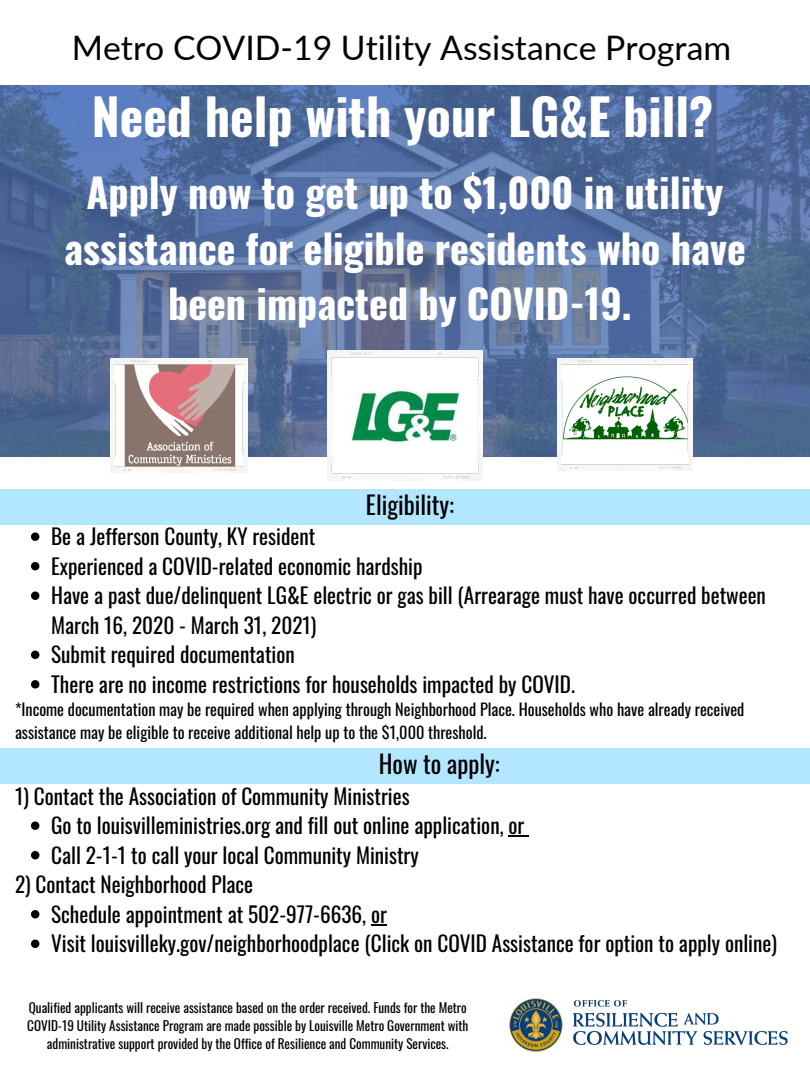
<style>
.page{position:relative;width:810px;height:1080px;background:#fff}
.page>*{position:absolute;margin:0;border:0;box-sizing:border-box;transform-origin:0 0}
.t1{font:700 50px "Oswald";color:#fff}
.t2{font:700 40px/55.8px "Oswald";color:#fff;text-align:center}
.t3{font:33.75px "Lato";color:#000}
.t4{font:24.69px "Oswald";color:#000}
.t5{font:21.25px/29.5px "Oswald";color:#000}
.t6{font:16.25px/22.5px "Oswald";color:#000}
.t7{font:13.12px/18.2px "Oswald";color:#000;text-align:center}
</style>
<div class="page">
<svg style="left:0;top:85px;width:809px;height:372px;background:#546e9c"></svg>
<img style="left:111px;top:359px;width:137px;height:114px">
<img style="left:327px;top:351px;width:156px;height:129px">
<img style="left:558px;top:359px;width:134px;height:111px">
<div style="left:0;top:489px;width:810px;height:36px;background:#b3e6ff"></div>
<svg style="left:31px;top:532px;width:8px;height:9px"></svg>
<svg style="left:31px;top:562px;width:8px;height:8px"></svg>
<svg style="left:31px;top:592px;width:8px;height:8px"></svg>
<svg style="left:31px;top:651px;width:8px;height:8px"></svg>
<svg style="left:31px;top:680px;width:8px;height:9px"></svg>
<div style="left:0;top:748px;width:810px;height:36px;background:#b3e6ff"></div>
<svg style="left:31px;top:821px;width:8px;height:9px"></svg>
<svg style="left:509px;top:836px;width:20px;height:1px"></svg>
<svg style="left:31px;top:851px;width:8px;height:8px"></svg>
<svg style="left:31px;top:910px;width:8px;height:8px"></svg>
<svg style="left:371px;top:924px;width:16px;height:2px"></svg>
<svg style="left:31px;top:940px;width:8px;height:8px"></svg>
<img style="left:509px;top:998px;width:279px;height:54px">
<p class="t3" style="left:72px;top:26px;width:661px">Metro COVID-19 Utility Assistance Program</p>
<p class="t1" style="left:92px;top:78px;width:623px">Need help with your LG&amp;E bill?</p>
<p class="t2" style="left:64px;top:163px;width:683px">Apply now to get up to $1,000 in utility assistance for eligible residents who have been impacted by COVID-19.</p>
<p class="t4" style="left:366px;top:485px;width:89px">Eligibility:</p>
<p class="t5" style="left:51px;top:521px;width:266px">Be a Jefferson County, KY resident</p>
<p class="t5" style="left:51px;top:550px;width:373px">Experienced a COVID-related economic hardship</p>
<p class="t5" style="left:51px;top:580px;width:716px">Have a past due/delinquent LG&amp;E electric or gas bill (Arrearage must have occurred between<br>March 16, 2020 - March 31, 2021)</p>
<p class="t5" style="left:51px;top:639px;width:245px">Submit required documentation</p>
<p class="t5" style="left:51px;top:668px;width:525px">There are no income restrictions for households impacted by COVID.</p>
<p class="t6" style="left:15px;top:698px;width:731px">*Income documentation may be required when applying through Neighborhood Place. Households who have already received assistance may be eligible to receive additional help up to the $1,000 threshold.</p>
<p class="t4" style="left:379px;top:745px;width:122px">How to apply:</p>
<p class="t5" style="left:15px;top:780px;width:396px">1) Contact the Association of Community Ministries</p>
<p class="t5" style="left:51px;top:810px;width:475px">Go to louisvilleministries.org and fill out online application, or</p>
<p class="t5" style="left:51px;top:839px;width:369px">Call 2-1-1 to call your local Community Ministry</p>
<p class="t5" style="left:51px;top:898px;width:337px">Schedule appointment at 502-977-6636, or</p>
<p class="t5" style="left:51px;top:928px;width:727px">Visit louisvilleky.gov/neighborhoodplace (Click on COVID Assistance for option to apply online)</p>
<p class="t5" style="left:15px;top:869px;width:240px">2) Contact Neighborhood Place</p>
<p class="t7" style="left:27px;top:998px;width:443px">Qualified applicants will receive assistance based on the order received. Funds for the Metro<br>COVID-19 Utility Assistance Program are made possible by Louisville Metro Government with administrative support provided by the Office of Resilience and Community Services.</p>
</div>
